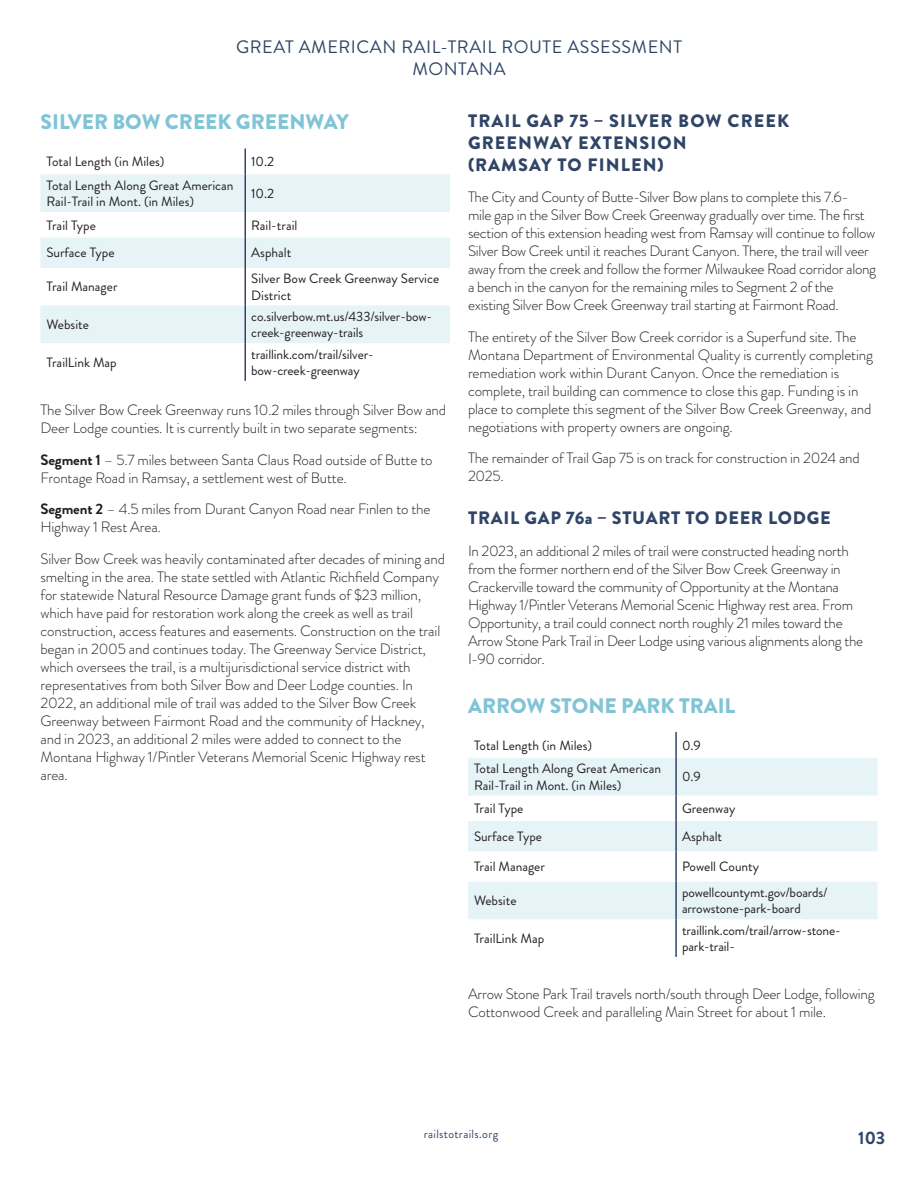
<style>
.page{position:relative;width:918px;height:1188px;background:#fff}
.page>*{position:absolute;margin:0;border:0;box-sizing:border-box;transform-origin:0 0}
.t1{font:900 21px "Brandon Grotesque";color:#80c4d6}
.Body_Copy{font:900 18px/21.6px "Brandon Grotesque";letter-spacing:.06em;color:#304566}
.Chapter_Reminder__Header{font:18px/21.6px "Brandon Grotesque";letter-spacing:.03em;color:#304566;text-align:center}
.Body_Copy-2{font:900 18px "Brandon Grotesque";letter-spacing:.04em;color:#304566}
.Page{font:700 18px "Brandon Grotesque";color:#304566}
.Body_Copy-3{font:300 15px/18px "Brandon Grotesque";letter-spacing:-.01em;color:#231f20}
.t2{font:13.5px/16.2px "Brandon Grotesque";color:#231f20}
.t3{font:12px "Brandon Grotesque";letter-spacing:.03em;color:#304566}
.s1{font-weight:700}
</style>
<div class="page">
<svg style="left:40px;top:174px;width:410px;height:169px;fill:#e6f3f7"></svg>
<hr style="left:244px;top:149px;width:2px;height:25px;background:#304566">
<hr style="left:244px;top:174px;width:2px;height:38px;background:#304566">
<hr style="left:244px;top:212px;width:2px;height:26px;background:#304566">
<hr style="left:244px;top:238px;width:2px;height:30px;background:#304566">
<hr style="left:244px;top:268px;width:2px;height:38px;background:#304566">
<hr style="left:244px;top:306px;width:2px;height:37px;background:#304566">
<hr style="left:244px;top:343px;width:2px;height:38px;background:#304566">
<svg style="left:468px;top:758px;width:410px;height:161px;fill:#e6f3f7"></svg>
<hr style="left:675px;top:732px;width:2px;height:26px;background:#304566">
<hr style="left:675px;top:758px;width:2px;height:38px;background:#304566">
<hr style="left:675px;top:796px;width:2px;height:25px;background:#304566">
<hr style="left:675px;top:821px;width:2px;height:30px;background:#304566">
<hr style="left:675px;top:851px;width:2px;height:31px;background:#304566">
<hr style="left:675px;top:882px;width:2px;height:37px;background:#304566">
<hr style="left:675px;top:919px;width:2px;height:38px;background:#304566">
<p class="Chapter_Reminder__Header" style="left:236px;top:36px;width:447px">GREAT AMERICAN RAIL-TRAIL ROUTE ASSESSMENT<br>MONTANA</p>
<h2 class="t1" style="left:41px;top:107px;width:310px">SILVER BOW CREEK GREENWAY</h2>
<p class="t2" style="left:46px;top:154px;width:120px">Total Length (in Miles)</p>
<p class="t2" style="left:251px;top:154px;width:24px">10.2</p>
<p class="t2" style="left:46px;top:177px;width:189px">Total Length Along Great American<br>Rail-Trail in Mont. (in Miles)</p>
<p class="t2" style="left:251px;top:185px;width:24px">10.2</p>
<p class="t2" style="left:46px;top:217px;width:51px">Trail Type</p>
<p class="t2" style="left:251px;top:217px;width:48px">Rail-trail</p>
<p class="t2" style="left:46px;top:245px;width:70px">Surface Type</p>
<p class="t2" style="left:251px;top:245px;width:42px">Asphalt</p>
<p class="t2" style="left:46px;top:279px;width:73px">Trail Manager</p>
<p class="t2" style="left:251px;top:271px;width:190px">Silver Bow Creek Greenway Service<br>District</p>
<p class="t2" style="left:46px;top:317px;width:44px">Website</p>
<p class="t2" style="left:251px;top:308px;width:182px">co.silverbow.mt.us/433/silver-bow&shy;creek-greenway-trails</p>
<p class="t2" style="left:46px;top:354px;width:72px">TrailLink Map</p>
<p class="t2" style="left:251px;top:346px;width:124px">traillink.com/trail/silver&shy;bow-creek-greenway</p>
<p class="Body_Copy-3" style="left:40px;top:401px;width:407px">The Silver Bow Creek Greenway runs 10.2 miles through Silver Bow and<br>Deer Lodge counties. It is currently built in two separate segments:</p>
<p class="Body_Copy-3" style="left:40px;top:451px;width:394px"><span class="s1">Segment 1</span> – 5.7 miles between Santa Claus Road outside of Butte to<br>Frontage Road in Ramsay, a settlement west of Butte.</p>
<p class="Body_Copy-3" style="left:40px;top:500px;width:392px"><span class="s1">Segment 2</span> – 4.5 miles from Durant Canyon Road near Finlen to the<br>Highway 1 Rest Area.</p>
<p class="Body_Copy-3" style="left:40px;top:550px;width:406px">Silver Bow Creek was heavily contaminated after decades of mining and smelting in the area. The state settled with Atlantic Richfield Company for statewide Natural Resource Damage grant funds of $23 million, which have paid for restoration work along the creek as well as trail construction, access features and easements. Construction on the trail began in 2005 and continues today. The Greenway Service District, which oversees the trail, is a multijurisdictional service district with representatives from both Silver Bow and Deer Lodge counties. In 2022, an additional mile of trail was added to the Silver Bow Creek Greenway between Fairmont Road and the community of Hackney, and in 2023, an additional 2 miles were added to connect to the Montana Highway 1/Pintler Veterans Memorial Scenic Highway rest area.</p>
<p class="Body_Copy" style="left:468px;top:111px;width:323px">TRAIL GAP 75 – SILVER BOW CREEK<br>GREENWAY EXTENSION<br>(RAMSAY TO FINLEN)</p>
<p class="Body_Copy-3" style="left:468px;top:188px;width:410px">The City and County of Butte-Silver Bow plans to complete this 7.6-<br>mile gap in the Silver Bow Creek Greenway gradually over time. The first section of this extension heading west from Ramsay will continue to follow Silver Bow Creek until it reaches Durant Canyon. There, the trail will veer away from the creek and follow the former Milwaukee Road corridor along a bench in the canyon for the remaining miles to Segment 2 of the existing Silver Bow Creek Greenway trail starting at Fairmont Road.</p>
<p class="Body_Copy-3" style="left:468px;top:327px;width:407px">The entirety of the Silver Bow Creek corridor is a Superfund site. The Montana Department of Environmental Quality is currently completing remediation work within Durant Canyon. Once the remediation is complete, trail building can commence to close this gap. Funding is in place to complete this segment of the Silver Bow Creek Greenway, and negotiations with property owners are ongoing.</p>
<p class="Body_Copy-3" style="left:468px;top:449px;width:393px">The remainder of Trail Gap 75 is on track for construction in 2024 and<br>2025.</p>
<h3 class="Body_Copy-2" style="left:468px;top:505px;width:364px">TRAIL GAP 76a – STUART TO DEER LODGE</h3>
<p class="Body_Copy-3" style="left:468px;top:542px;width:397px">In 2023, an additional 2 miles of trail were constructed heading north from the former northern end of the Silver Bow Creek Greenway in Crackerville toward the community of Opportunity at the Montana Highway 1/Pintler Veterans Memorial Scenic Highway rest area. From Opportunity, a trail could connect north roughly 21 miles toward the Arrow Stone Park Trail in Deer Lodge using various alignments along the I-90 corridor.</p>
<h2 class="t1" style="left:468px;top:691px;width:269px">ARROW STONE PARK TRAIL</h2>
<p class="t2" style="left:474px;top:737px;width:120px">Total Length (in Miles)</p>
<p class="t2" style="left:682px;top:737px;width:20px">0.9</p>
<p class="t2" style="left:474px;top:761px;width:189px">Total Length Along Great American<br>Rail-Trail in Mont. (in Miles)</p>
<p class="t2" style="left:682px;top:769px;width:20px">0.9</p>
<p class="t2" style="left:474px;top:801px;width:51px">Trail Type</p>
<p class="t2" style="left:682px;top:801px;width:55px">Greenway</p>
<p class="t2" style="left:474px;top:828px;width:70px">Surface Type</p>
<p class="t2" style="left:682px;top:828px;width:42px">Asphalt</p>
<p class="t2" style="left:474px;top:859px;width:73px">Trail Manager</p>
<p class="t2" style="left:682px;top:859px;width:79px">Powell County</p>
<p class="t2" style="left:474px;top:893px;width:44px">Website</p>
<p class="t2" style="left:682px;top:885px;width:147px">powellcountymt.gov/boards/ arrowstone-park-board</p>
<p class="t2" style="left:474px;top:930px;width:72px">TrailLink Map</p>
<p class="t2" style="left:682px;top:922px;width:160px">traillink.com/trail/arrow-stone&shy;park-trail-</p>
<p class="Body_Copy-3" style="left:468px;top:984px;width:408px">Arrow Stone Park Trail travels north/south through Deer Lodge, following<br>Cottonwood Creek and paralleling Main Street for about 1 mile.</p>
<p class="t3" style="left:424px;top:1125px;width:76px">railstotrails.org</p>
<p class="Page" style="left:858px;top:1125px;width:28px">103</p>
</div>
